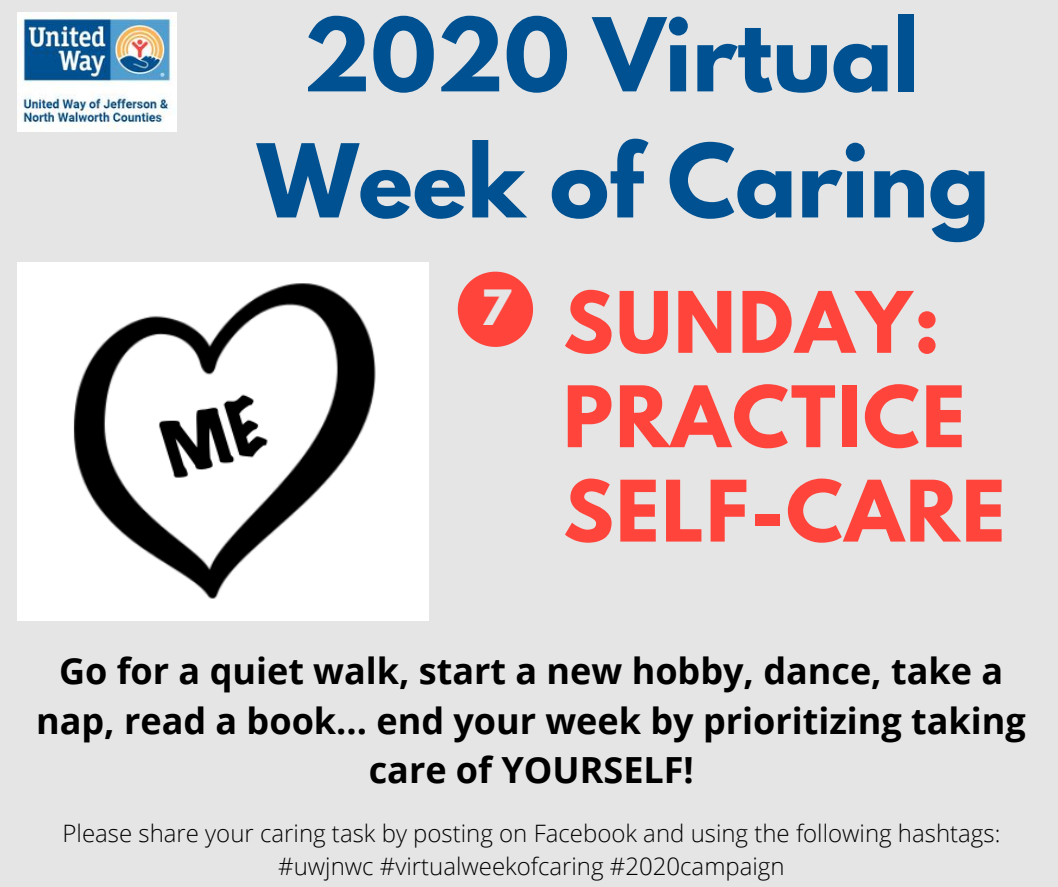
<style>
.page{position:relative;width:1058px;height:887px;background:#fff}
.page>*{position:absolute;margin:0;border:0;box-sizing:border-box;transform-origin:0 0}
.t1{font:700 90px/126px "League Spartan";color:#005191;text-align:center}
.t2{font:700 75px/94.3px "League Spartan";letter-spacing:.03em;color:#ff443b}
.t3{font:700 43.05px "League Spartan";color:#e5e5e6}
.t4{font:700 36px/49.5px "Open Sans";color:#000;text-align:center}
.t5{font:300 24px/32.7px "Open Sans";color:#000;text-align:center}
</style>
<div class="page">
<div style="left:0;top:0;width:1058px;height:886px;background:#e5e5e6"></div>
<img style="left:17px;top:13px;width:159px;height:119px">
<img style="left:17px;top:263px;width:411px;height:357px">
<svg style="left:458px;top:272px;width:75px;height:75px"></svg>
<h1 class="t1" style="left:257px;top:4px;width:734px">2020 Virtual<br>Week of Caring</h1>
<h3 class="t3" style="left:481px;top:286px;width:31px">7</h3>
<h2 class="t2" style="left:563px;top:285px;width:443px">SUNDAY:<br>PRACTICE<br>SELF-CARE</h2>
<h3 class="t4" style="left:36px;top:645px;width:991px">Go for a quiet walk, start a new hobby, dance, take a nap, read a book... end your week by prioritizing taking care of YOURSELF!</h3>
<p class="t5" style="left:63px;top:816px;width:939px">Please share your caring task by posting on Facebook and using the following hashtags: #uwjnwc #virtualweekofcaring #2020campaign</p>
</div>
